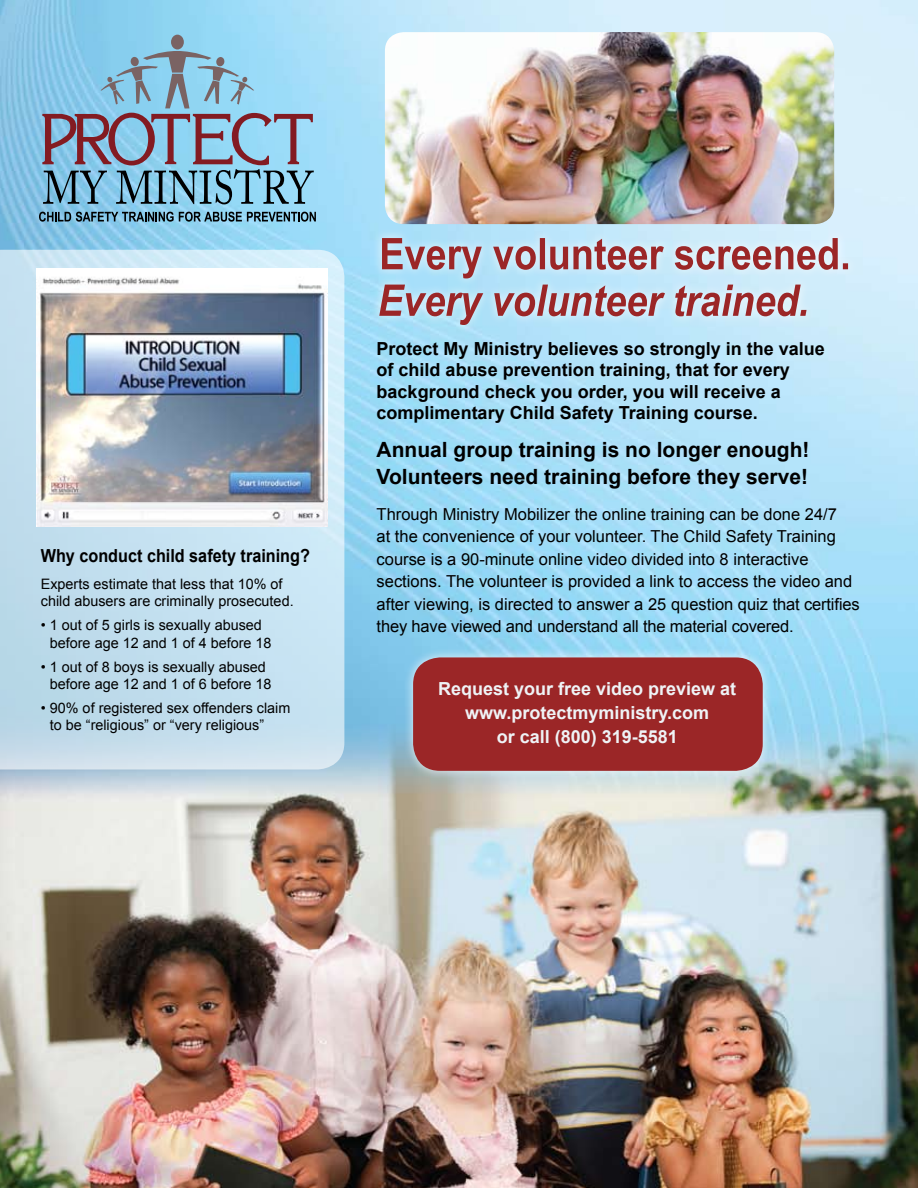
<style>
.page{position:relative;width:918px;height:1188px;background:#fff}
.page>*{position:absolute;margin:0;border:0;box-sizing:border-box;transform-origin:0 0}
.t1{font:700 21px/27px "Arial";color:#000}
.t2{font:700 18px/21.6px "Arial";color:#000}
.t3{font:700 18px/24px "Arial";color:#eff3f6;text-align:center}
.t4{font:700 18px "Arial";color:#000;scale:.9 1}
.t5{font:16.5px/22.5px "Arial";color:#000}
.t6{font:14.4px/17.2px "Arial";color:#000}
</style>
<div class="page">
<img style="left:0;top:0;width:918px;height:1188px">
<div style="left:368px;top:227px;width:488px;height:106px;background:#fff;opacity:.65"></div>
<svg style="left:379px;top:285px;width:428px;height:40px;background:#b7afbb"></svg>
<svg style="left:382px;top:238px;width:466px;height:40px;background:#bbb0bc"></svg>
<svg style="left:0;top:250px;width:344px;height:520px;background:#c5e0ef"></svg>
<img style="left:385px;top:32px;width:449px;height:192px">
<div style="left:403px;top:647px;width:370px;height:133px;background:#fff;opacity:.75"></div>
<div style="left:413px;top:657px;width:350px;height:114px;background:#9b2627;border-radius:27px"></div>
<div style="left:171px;top:35px;width:13px;height:14px;background:#7a6363;border-radius:50%"></div>
<svg style="left:39px;top:212px;width:277px;height:10px;background:#517688"></svg>
<svg style="left:42px;top:51px;width:272px;height:153px;background:#85acc5"></svg>
<img style="left:36px;top:268px;width:292px;height:258px">
<p class="t4" style="left:41px;top:546px;width:301px">Why conduct child safety training?</p>
<p class="t6" style="left:41px;top:575px;width:254px">Experts estimate that less that 10% of child abusers are criminally prosecuted.</p>
<p class="t6" style="left:50px;top:617px;width:223px;text-indent:-9px">• 1 out of 5 girls is sexually abused before age 12 and 1 of 4 before 18</p>
<p class="t6" style="left:50px;top:658px;width:223px;text-indent:-9px">• 1 out of 8 boys is sexually abused before age 12 and 1 of 6 before 18</p>
<p class="t6" style="left:50px;top:699px;width:242px;text-indent:-9px">• 90% of registered sex offenders claim to be “religious” or “very religious”</p>
<p class="t2" style="left:377px;top:337px;width:450px">Protect My Ministry believes so strongly in the value of child abuse prevention training, that for every background check you order, you will receive a complimentary Child Safety Training course.</p>
<p class="t1" style="left:377px;top:436px;width:434px">Annual group training is no longer enough!<br>Volunteers need training before they serve!</p>
<p class="t5" style="left:377px;top:503px;width:485px">Through Ministry Mobilizer the online training can be done 24/7<br>at the convenience of your volunteer. The Child Safety Training course is a 90-minute online video divided into 8 interactive sections. The volunteer is provided a link to access the video and after viewing, is directed to answer a 25 question quiz that certifies they have viewed and understand all the material covered.</p>
<p class="t3" style="left:438px;top:677px;width:300px">Request your free video preview at www.protectmyministry.com<br>or call (800) 319-5581</p>
</div>
